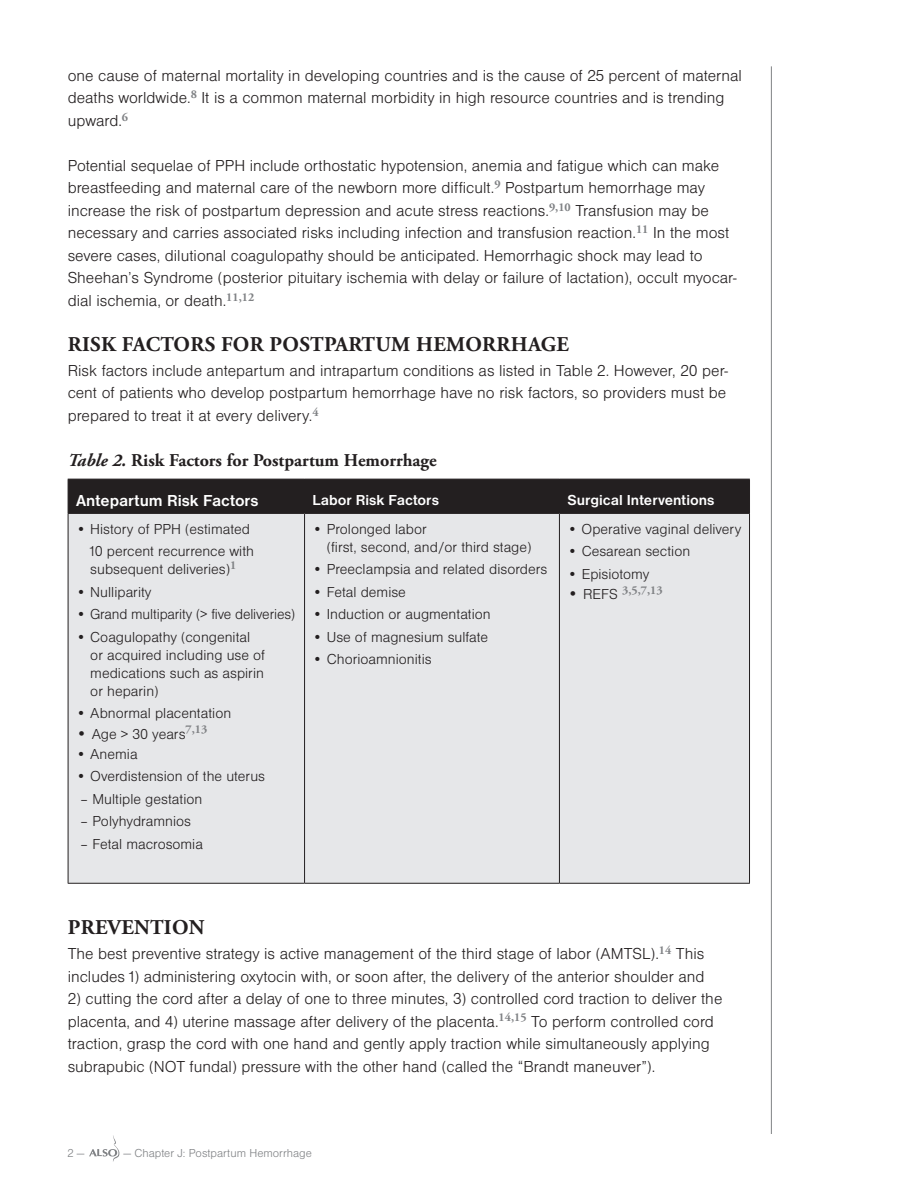
<style>
.page{position:relative;width:918px;height:1188px;background:#fff}
.page>*{position:absolute;margin:0;border:0;box-sizing:border-box;transform-origin:0 0}
.t1{font:700 21px "Adobe Garamond Pro";letter-spacing:.015em;color:#231f20}
.t2{font:700 18px "Adobe Garamond Pro";color:#231f20}
.t3{font:16.5px/22.5px "Nimbus San D Ligh";color:#231f20}
.t4{font:700 16.5px "Nimbus San D";color:#fff}
.t5{font:15px/18px "Nimbus San D Ligh";color:#231f20}
.t6{font:700 15px "Nimbus San D";color:#fff}
.t7{font:12px "Nimbus San D Ligh";color:#808285}
.t8{font:700 12px "Adobe Garamond Pro";color:#808285}
.s1{font-style:italic}
.s2{font-size:16.5px}
.s3{font-family:"Nimbus San D Ligh";font-weight:400;font-size:16.5px;color:#231f20}
.s4{font-family:"Nimbus San D Ligh";font-weight:400;font-size:15px;color:#231f20}
</style>
<div class="page">
<img style="left:89px;top:1136px;width:31px;height:25px">
<hr style="left:771px;top:66px;width:1px;height:1068px;background:#808285">
<div style="left:69px;top:480px;width:680px;height:33px;background:#231f20"></div>
<div style="left:69px;top:514px;width:680px;height:369px;background:#e6e7e9"></div>
<hr style="left:68px;top:479px;width:237px;height:1px;background:#231f20">
<hr style="left:68px;top:479px;width:1px;height:34px;background:#231f20">
<hr style="left:305px;top:479px;width:254px;height:1px;background:#231f20">
<hr style="left:304px;top:479px;width:1px;height:34px;background:#231f20">
<hr style="left:559px;top:479px;width:191px;height:1px;background:#231f20">
<hr style="left:559px;top:479px;width:1px;height:34px;background:#231f20">
<hr style="left:749px;top:479px;width:1px;height:34px;background:#231f20">
<hr style="left:68px;top:513px;width:237px;height:1px;background:#231f20">
<hr style="left:68px;top:514px;width:1px;height:369px;background:#231f20">
<hr style="left:305px;top:513px;width:254px;height:1px;background:#231f20">
<hr style="left:304px;top:514px;width:1px;height:369px;background:#231f20">
<hr style="left:559px;top:513px;width:191px;height:1px;background:#231f20">
<hr style="left:559px;top:514px;width:1px;height:369px;background:#231f20">
<hr style="left:749px;top:514px;width:1px;height:369px;background:#231f20">
<hr style="left:68px;top:883px;width:237px;height:1px;background:#231f20">
<hr style="left:305px;top:883px;width:254px;height:1px;background:#231f20">
<hr style="left:559px;top:883px;width:191px;height:1px;background:#231f20">
<p class="t3" style="left:68px;top:64px;width:676px">one cause of maternal mortality in developing countries and is the cause of 25 percent of maternal deaths worldwide.<sup>8</sup> It is a common maternal morbidity in high resource countries and is trending upward.<sup>6</sup></p>
<p class="t3" style="left:68px;top:154px;width:670px">Potential sequelae of PPH include orthostatic hypotension, anemia and fatigue which can make breastfeeding and maternal care of the newborn more difficult.<sup>9</sup> Postpartum hemorrhage may increase the risk of postpartum depression and acute stress reactions.<sup>9,10</sup> Transfusion may be necessary and carries associated risks including infection and transfusion reaction.<sup>11</sup> In the most severe cases, dilutional coagulopathy should be anticipated. Hemorrhagic shock may lead to Sheehan’s Syndrome (posterior pituitary ischemia with delay or failure of lactation), occult myocar&shy;dial ischemia, or death.<sup>11,12</sup></p>
<p class="t1" style="left:68px;top:332px;width:503px">RISK FACTORS FOR POSTPARTUM HEMORRHAGE</p>
<p class="t3" style="left:68px;top:359px;width:662px;text-align:justify">Risk factors include antepartum and intrapartum conditions as listed in Table 2. However, 20 per&shy;cent of patients who develop postpartum hemorrhage have no risk factors, so providers must be prepared to treat it at every delivery.<sup>4</sup></p>
<p class="t2" style="left:68px;top:450px;width:371px"><span class="s1">Table 2.</span> Risk Factors for Postpartum Hemorrhage</p>
<p class="t4" style="left:76px;top:491px;width:184px">Antepartum Risk Factors</p>
<p class="t6" style="left:313px;top:491px;width:128px">Labor Risk Factors</p>
<p class="t6" style="left:568px;top:491px;width:148px">Surgical Interventions</p>
<p class="t5" style="left:76px;top:517px;width:179px;line-height:22.5px;text-align:right">• History of PPH (estimated<br>10 percent recurrence with</p>
<p class="t5" style="left:90px;top:560px;width:148px">subsequent deliveries)<sup>1</sup></p>
<p class="t5" style="left:76px;top:583px;width:77px">• Nulliparity</p>
<p class="t5" style="left:76px;top:605px;width:221px">• Grand multiparity (&gt; five deliveries)</p>
<p class="t5" style="left:90px;top:628px;width:176px;text-indent:-14px">• Coagulopathy (congenital or acquired including use of medications such as aspirin or heparin)</p>
<p class="t5" style="left:76px;top:704px;width:157px">• Abnormal placentation</p>
<p class="t5" style="left:76px;top:724px;width:133px"><span class="s2">•</span> Age &gt; 30 years<sup>7,13</sup></p>
<p class="t5" style="left:76px;top:745px;width:63px">• Anemia</p>
<p class="t5" style="left:76px;top:767px;width:190px">• Overdistension of the uterus</p>
<p class="t5" style="left:80px;top:790px;width:124px">– Multiple gestation</p>
<p class="t5" style="left:80px;top:812px;width:112px">– Polyhydramnios</p>
<p class="t5" style="left:80px;top:835px;width:124px">– Fetal macrosomia</p>
<p class="t5" style="left:568px;top:520px;width:175px">• Operative vaginal delivery</p>
<p class="t5" style="left:568px;top:542px;width:124px">• Cesarean section</p>
<p class="t5" style="left:568px;top:565px;width:83px">• Episiotomy</p>
<p class="t8" style="left:568px;top:583px;width:97px"><span class="s3">•</span> <span class="s4">REFS</span> 3,5,7,13</p>
<p class="t5" style="left:327px;top:520px;width:206px;text-indent:-14px">• Prolonged labor<br>(first, second, and/or third stage)</p>
<p class="t5" style="left:313px;top:560px;width:236px">• Preeclampsia and related disorders</p>
<p class="t5" style="left:313px;top:583px;width:95px">• Fetal demise</p>
<p class="t5" style="left:313px;top:605px;width:180px">• Induction or augmentation</p>
<p class="t5" style="left:313px;top:628px;width:177px">• Use of magnesium sulfate</p>
<p class="t5" style="left:313px;top:650px;width:121px">• Chorioamnionitis</p>
<p class="t1" style="left:68px;top:915px;width:138px">PREVENTION</p>
<p class="t3" style="left:68px;top:942px;width:638px">The best preventive strategy is active management of the third stage of labor (AMTSL).<sup>14</sup> This includes 1) administering oxytocin with, or soon after, the delivery of the anterior shoulder and</p>
<p class="t3" style="left:68px;top:987px;width:656px">2) cutting the cord after a delay of one to three minutes, 3) controlled cord traction to deliver the placenta, and 4) uterine massage after delivery of the placenta.<sup>14,15</sup> To perform controlled cord traction, grasp the cord with one hand and gently apply traction while simultaneously applying subrapubic (NOT fundal) pressure with the other hand (called the “Brandt maneuver”).</p>
<p class="t7" style="left:68px;top:1146px;width:19px">2 —</p>
<p class="t7" style="left:124px;top:1146px;width:190px">— Chapter J: Postpartum Hemorrhage</p>
</div>
